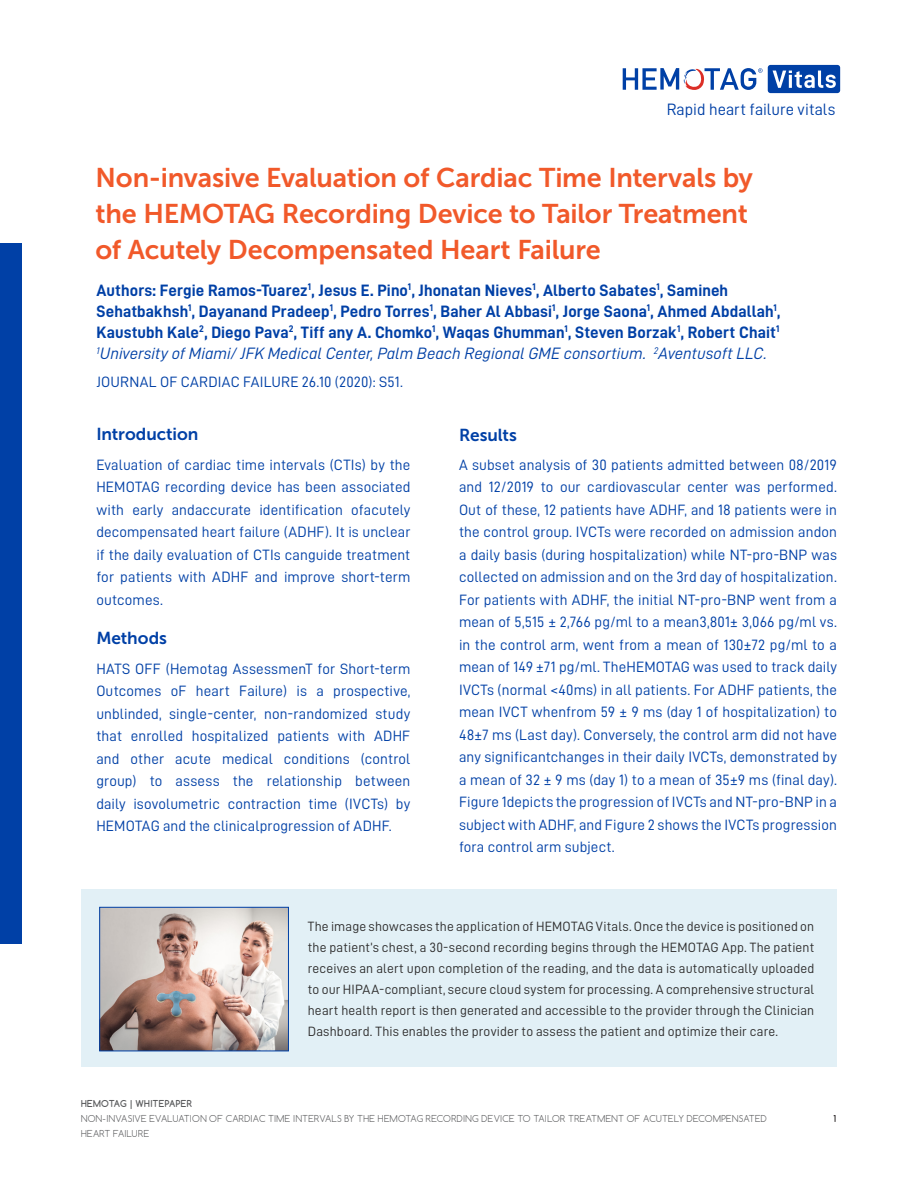
<style>
.page{position:relative;width:918px;height:1188px;background:#fff}
.page>*{position:absolute;margin:0;border:0;box-sizing:border-box;transform-origin:0 0}
.t1{font:27px/36px "Museo Sans 700";letter-spacing:-.005em;color:#f1592a}
.t2{font:17.25px "Museo Sans 700";color:#0040a6}
.t3{font:16.5px/21px "D DIN Bold";letter-spacing:.005em;color:#0040a6}
.t4{font:16.5px "D DIN Italic";color:#0040a6}
.t5{font:16.5px "D DIN";color:#0040a6}
.t6{font:15px/22.5px "D DIN";letter-spacing:.01em;color:#0040a6;text-align:justify}
.t7{font:13.5px/21px "D DIN";letter-spacing:.01em;color:#2d2c2c;text-align:justify}
.t8{font:300 9px/15px "Comfortaa";letter-spacing:.025em;color:#57585a}
.t9{font:700 9px "Comfortaa";letter-spacing:.03em;color:#57585a}
.t10{font:700 9px "Comfortaa";color:#231f20}
</style>
<div class="page">
<div style="left:0;top:243px;width:22px;height:701px;background:#0040a6"></div>
<div style="left:81px;top:889px;width:756px;height:178px;background:#e2f0f6"></div>
<svg style="left:623px;top:65px;width:217px;height:28px"></svg>
<img style="left:101px;top:909px;width:186px;height:140px">
<div style="left:99px;top:907px;width:190px;height:144px;border:1px solid #0040a6"></div>
<p class="t5" style="left:667px;top:101px;width:170px">Rapid heart failure vitals</p>
<p class="t1" style="left:96px;top:160px;width:659px">Non-invasive Evaluation of Cardiac Time Intervals by the HEMOTAG Recording Device to Tailor Treatment of Acutely Decompensated Heart Failure</p>
<p class="t3" style="left:97px;top:279px;width:685px">Authors: Fergie Ramos-Tuarez<sup>1</sup>, Jesus E. Pino<sup>1</sup>, Jhonatan Nieves<sup>1</sup>, Alberto Sabates<sup>1</sup>, Samineh<br>Sehatbakhsh<sup>1</sup>, Dayanand Pradeep<sup>1</sup>, Pedro Torres<sup>1</sup>, Baher Al Abbasi<sup>1</sup>, Jorge Saona<sup>1</sup>, Ahmed Abdallah<sup>1</sup>,<br>Kaustubh Kale<sup>2</sup>, Diego Pava<sup>2</sup>, Tiff any A. Chomko<sup>1</sup>, Waqas Ghumman<sup>1</sup>, Steven Borzak<sup>1</sup>, Robert Chait<sup>1</sup></p>
<p class="t4" style="left:97px;top:345px;width:672px"><sup>1</sup>University of Miami/ JFK Medical Center, Palm Beach Regional GME consortium. <sup>2</sup>Aventusoft LLC.</p>
<p class="t6" style="left:97px;top:371px;width:308px">JOURNAL OF CARDIAC FAILURE 26.10 (2020): S51.</p>
<p class="t2" style="left:96px;top:425px;width:104px">Introduction</p>
<p class="t6" style="left:96px;top:453px;width:316px">Evaluation of cardiac time intervals (CTIs) by the HEMOTAG recording device has been associated with early andaccurate identification ofacutely decompensated heart failure (ADHF). It is unclear if the daily evaluation of CTIs canguide treatment for patients with ADHF and improve short-term outcomes.</p>
<p class="t2" style="left:96px;top:629px;width:72px">Methods</p>
<p class="t6" style="left:96px;top:657px;width:316px">HATS OFF (Hemotag AssessmenT for Short-term Outcomes oF heart Failure) is a prospective, unblinded, single-center, non-randomized study that enrolled hospitalized patients with ADHF and other acute medical conditions (control group) to assess the relationship between daily isovolumetric contraction time (IVCTs) by HEMOTAG and the clinicalprogression of ADHF.</p>
<p class="t2" style="left:459px;top:425px;width:59px">Results</p>
<p class="t6" style="left:459px;top:453px;width:380px">A subset analysis of 30 patients admitted between 08/2019 and 12/2019 to our cardiovascular center was performed.<br>Out of these, 12 patients have ADHF, and 18 patients were in the control group. IVCTs were recorded on admission andon a daily basis (during hospitalization) while NT-pro-BNP was collected on admission and on the 3rd day of hospitalization.<br>For patients with ADHF, the initial NT-pro-BNP went from a mean of 5,515 ± 2,766 pg/ml to a mean3,801± 3,066 pg/ml vs. in the control arm, went from a mean of 130±72 pg/ml to a mean of 149 ±71 pg/ml. TheHEMOTAG was used to track daily IVCTs (normal &lt;40ms) in all patients. For ADHF patients, the mean IVCT whenfrom 59 ± 9 ms (day 1 of hospitalization) to 48±7 ms (Last day). Conversely, the control arm did not have any significantchanges in their daily IVCTs, demonstrated by a mean of 32 ± 9 ms (day 1) to a mean of 35±9 ms (final day).<br>Figure 1depicts the progression of IVCTs and NT-pro-BNP in a subject with ADHF, and Figure 2 shows the IVCTs progression fora control arm subject.</p>
<p class="t7" style="left:308px;top:915px;width:508px">The image showcases the application of HEMOTAG Vitals. Once the device is positioned on the patient’s chest, a 30-second recording begins through the HEMOTAG App. The patient receives an alert upon completion of the reading, and the data is automatically uploaded to our HIPAA-compliant, secure cloud system for processing. A comprehensive structural heart health report is then generated and accessible to the provider through the Clinician Dashboard. This enables the provider to assess the patient and optimize their care.</p>
<p class="t9" style="left:81px;top:1098px;width:113px">HEMOTAG | WHITEPAPER</p>
<p class="t8" style="left:81px;top:1111px;width:687px">NON-INVASIVE EVALUATION OF CARDIAC TIME INTERVALS BY THE HEMOTAG RECORDING DEVICE TO TAILOR TREATMENT OF ACUTELY DECOMPENSATED<br>HEART FAILURE</p>
<p class="t10" style="left:833px;top:1113px;width:4px">1</p>
</div>
